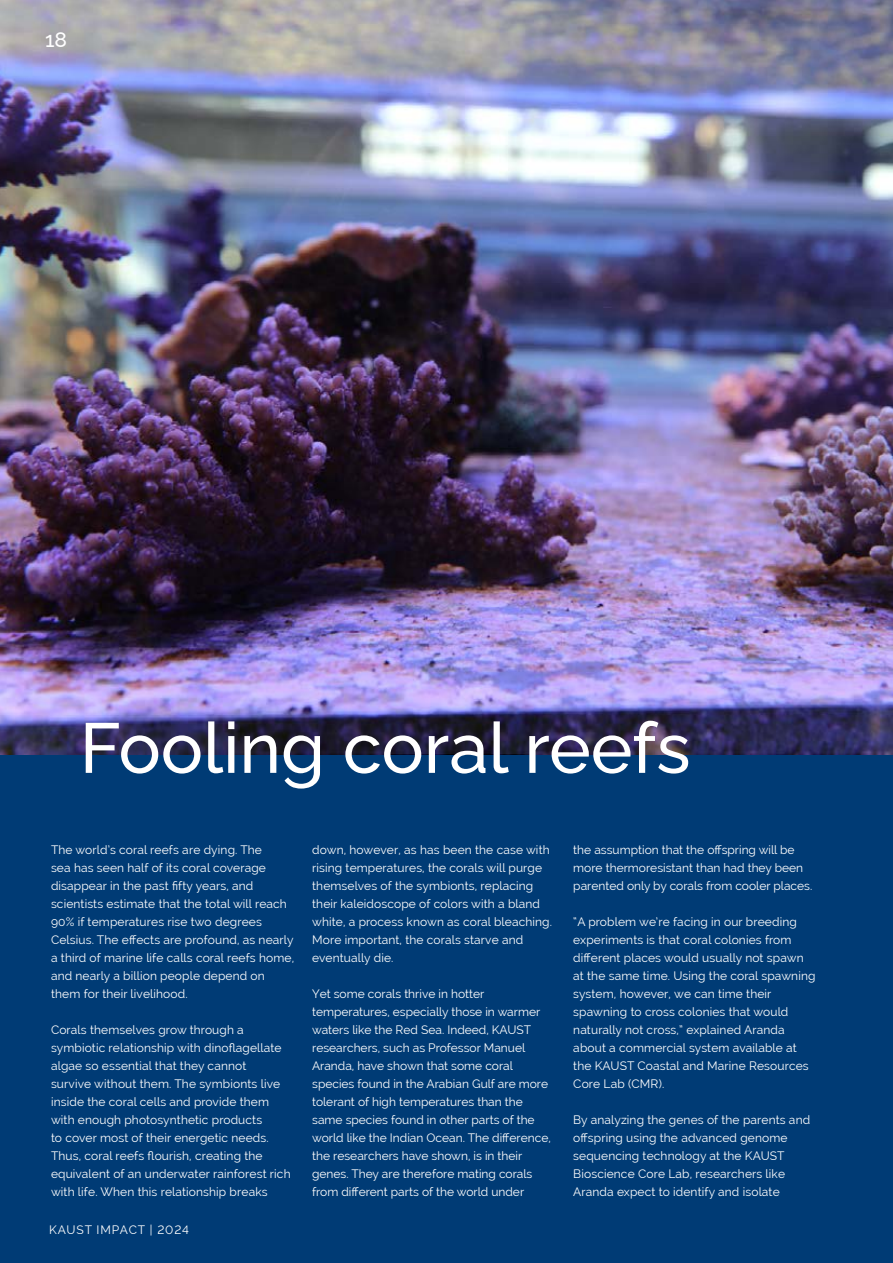
<style>
.page{position:relative;width:893px;height:1263px;background:#003b75}
.page>*{position:absolute;margin:0;border:0;box-sizing:border-box;transform-origin:0 0}
.t1{font:100 70.5px "Raleway";color:#fff}
.t2{font:100 21px "Raleway";color:#fff}
.t3{font:12px/18px "Raleway";letter-spacing:.01em;color:#fff}
.t4{font:12px "Raleway";letter-spacing:.075em;color:#fff}
</style>
<div class="page">
<img style="left:0;top:0;width:893px;height:755px">
<h2 class="t2" style="left:45px;top:22px;width:24px">18</h2>
<h1 class="t1" style="left:80px;top:692px;width:612px">Fooling coral reefs</h1>
<p class="t3" style="left:51px;top:840px;width:245px">The world’s coral reefs are dying. The<br>sea has seen half of its coral coverage disappear in the past fifty years, and scientists estimate that the total will reach 90% if temperatures rise two degrees Celsius. The effects are profound, as nearly a third of marine life calls coral reefs home, and nearly a billion people depend on them for their livelihood.</p>
<p class="t3" style="left:51px;top:1020px;width:241px">Corals themselves grow through a symbiotic relationship with dinoflagellate algae so essential that they cannot<br>survive without them. The symbionts live inside the coral cells and provide them with enough photosynthetic products<br>to cover most of their energetic needs.<br>Thus, coral reefs flourish, creating the equivalent of an underwater rainforest rich with life. When this relationship breaks</p>
<p class="t4" style="left:49px;top:1223px;width:141px">KAUST IMPACT | 2024</p>
<p class="t3" style="left:312px;top:840px;width:241px">down, however, as has been the case with rising temperatures, the corals will purge themselves of the symbionts, replacing their kaleidoscope of colors with a bland white, a process known as coral bleaching.<br>More important, the corals starve and eventually die.</p>
<p class="t3" style="left:312px;top:984px;width:240px">Yet some corals thrive in hotter temperatures, especially those in warmer waters like the Red Sea. Indeed, KAUST researchers, such as Professor Manuel Aranda, have shown that some coral species found in the Arabian Gulf are more tolerant of high temperatures than the same species found in other parts of the world like the Indian Ocean. The difference, the researchers have shown, is in their genes. They are therefore mating corals from different parts of the world under</p>
<p class="t3" style="left:573px;top:840px;width:241px">the assumption that the offspring will be more thermoresistant than had they been parented only by corals from cooler places.</p>
<p class="t3" style="left:573px;top:912px;width:244px">“A problem we’re facing in our breeding experiments is that coral colonies from different places would usually not spawn at the same time. Using the coral spawning system, however, we can time their spawning to cross colonies that would naturally not cross,” explained Aranda about a commercial system available at the KAUST Coastal and Marine Resources Core Lab (CMR).</p>
<p class="t3" style="left:573px;top:1110px;width:238px">By analyzing the genes of the parents and offspring using the advanced genome sequencing technology at the KAUST Bioscience Core Lab, researchers like Aranda expect to identify and isolate</p>
</div>
